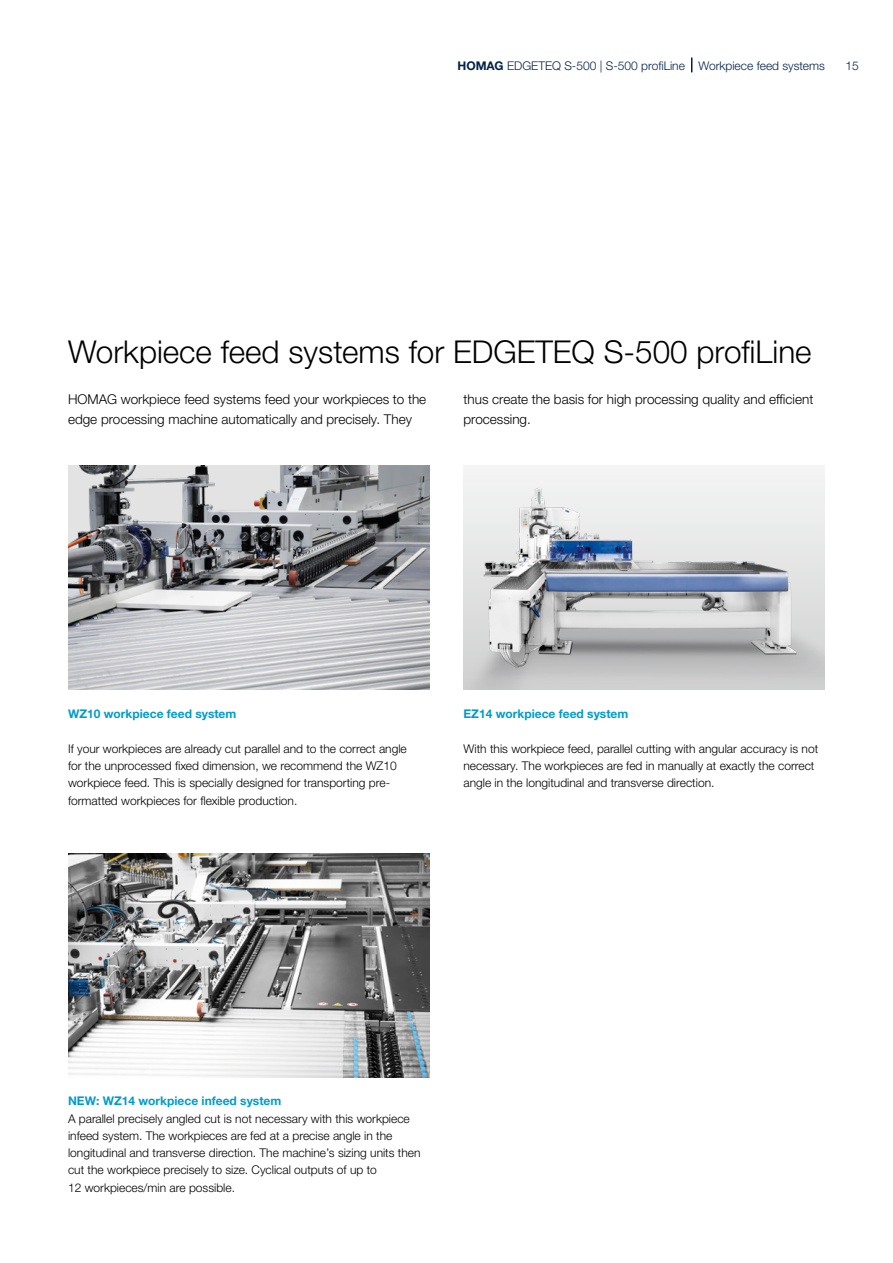
<style>
.page{position:relative;width:893px;height:1263px;background:#fff}
.page>*{position:absolute;margin:0;border:0;box-sizing:border-box;transform-origin:0 0}
.Headline_21pt_25_2_black{font:300 31.5px "Helvetica Neue LTW1 G";color:#000}
.Text_9pt_13_6_light_black{font:300 13.5px/20.4px "Helvetica Neue LTW1 G";color:#000}
.Text_Bild_8Pt_11_5pt_light_black{font:300 12px/17.2px "Helvetica Neue LTW1 G";color:#000}
.Text_Bild_8Pt_11_5pt_light_black-2{font:700 12px "Helvetica Neue LTW1 G";color:#009ccb}
._01_Musterseiten_Rubriken_Pagina_rechts{font:300 12px "Helvetica Neue LTW1 G";color:#00234a}
.s1{font-weight:700}
</style>
<div class="page">
<img style="left:463px;top:468px;width:362px;height:221px">
<img style="left:68px;top:465px;width:361px;height:224px">
<img style="left:68px;top:853px;width:361px;height:224px">
<svg style="left:691px;top:58px;width:1px;height:14px"></svg>
<p class="_01_Musterseiten_Rubriken_Pagina_rechts" style="left:457px;top:58px;width:369px"><span class="s1">HOMAG</span> EDGETEQ S-500 | S-500 profiLine Workpiece feed systems</p>
<p class="_01_Musterseiten_Rubriken_Pagina_rechts" style="left:846px;top:58px;width:15px">15</p>
<p class="Headline_21pt_25_2_black" style="left:68px;top:333px;width:745px">Workpiece feed systems for EDGETEQ S-500 profiLine</p>
<p class="Text_9pt_13_6_light_black" style="left:68px;top:389px;width:360px">HOMAG workpiece feed systems feed your workpieces to the edge processing machine automatically and precisely. They</p>
<p class="Text_9pt_13_6_light_black" style="left:463px;top:389px;width:351px">thus create the basis for high processing quality and efficient processing.</p>
<p class="Text_Bild_8Pt_11_5pt_light_black-2" style="left:68px;top:707px;width:170px">WZ10 workpiece feed system</p>
<p class="Text_Bild_8Pt_11_5pt_light_black" style="left:68px;top:740px;width:340px">If your workpieces are already cut parallel and to the correct angle for the unprocessed fixed dimension, we recommend the WZ10 workpiece feed. This is specially designed for transporting pre&shy;formatted workpieces for flexible production.</p>
<p class="Text_Bild_8Pt_11_5pt_light_black-2" style="left:463px;top:707px;width:166px">EZ14 workpiece feed system</p>
<p class="Text_Bild_8Pt_11_5pt_light_black" style="left:463px;top:740px;width:356px">With this workpiece feed, parallel cutting with angular accuracy is not necessary. The workpieces are fed in manually at exactly the correct angle in the longitudinal and transverse direction.</p>
<p class="Text_Bild_8Pt_11_5pt_light_black-2" style="left:68px;top:1094px;width:215px">NEW: WZ14 workpiece infeed system</p>
<p class="Text_Bild_8Pt_11_5pt_light_black" style="left:68px;top:1110px;width:354px">A parallel precisely angled cut is not necessary with this workpiece infeed system. The workpieces are fed at a precise angle in the longitudinal and transverse direction. The machine’s sizing units then cut the workpiece precisely to size. Cyclical outputs of up to<br>12 workpieces/min are possible.</p>
</div>
